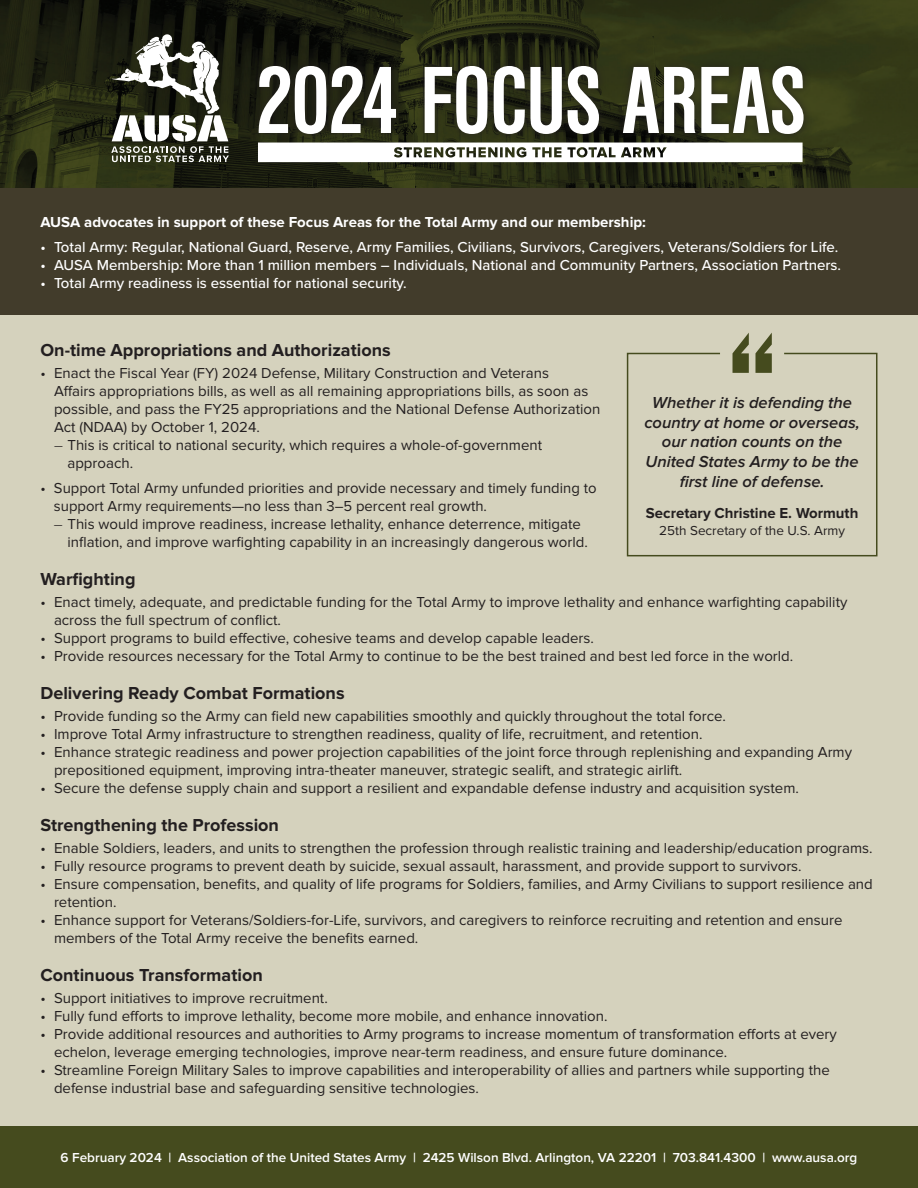
<style>
.page{position:relative;width:918px;height:1188px;background:#fff}
.page>*{position:absolute;margin:0;border:0;box-sizing:border-box;transform-origin:0 0}
.t1{font:700 condensed 99px "Nimbus Sans DOT";letter-spacing:-.015em;color:#fff}
.t2{font:700 18px "Proxima Nova";color:#231f20}
.t3{font:italic 600 16.5px/19.8px "Proxima Nova";color:#231f20;text-align:center}
.t4{font:15px/18px "Proxima Nova";color:#231f20}
.t5{font:500 15px "Proxima Nova";color:#fff}
.t6{font:700 15px "Proxima Nova";color:#fff}
.t7{font:700 15px "Proxima Nova";color:#231f20}
.t8{font:600 13.5px "Proxima Nova";color:#fff}
.t9{font:13.5px "Proxima Nova";color:#231f20}
.s1{font-weight:300}
</style>
<div class="page">
<div style="left:0;top:315px;width:918px;height:834px;background:#d5d2bd"></div>
<img style="left:0;top:0;width:918px;height:188px">
<div style="left:0;top:1126px;width:918px;height:62px;background:#454b1e"></div>
<div style="left:251px;top:58px;width:561px;height:84px;background:#231f20;opacity:.75"></div>
<svg style="left:111px;top:34px;width:118px;height:128px"></svg>
<div style="left:0;top:188px;width:918px;height:127px;background:#423c2b"></div>
<svg style="left:733px;top:333px;width:39px;height:19px"></svg>
<svg style="left:626px;top:352px;width:252px;height:205px"></svg>
<svg style="left:258px;top:143px;width:545px;height:19px"></svg>
<h1 class="t1" style="left:254px;top:47px;width:554px">2024 FOCUS AREAS</h1>
<p class="t6" style="left:40px;top:213px;width:607px">AUSA advocates in support of these Focus Areas for the Total Army and our membership:</p>
<p class="t5" style="left:40px;top:235px;width:799px">• Total Army: Regular, National Guard, Reserve, Army Families, Civilians, Survivors, Caregivers, Veterans/Soldiers for Life.</p>
<p class="t5" style="left:40px;top:253px;width:802px">• AUSA Membership: More than 1 million members – Individuals, National and Community Partners, Association Partners.</p>
<p class="t5" style="left:40px;top:271px;width:368px">• Total Army readiness is essential for national security.</p>
<p class="t2" style="left:40px;top:339px;width:352px">On-time Appropriations and Authorizations</p>
<p class="t4" style="left:54px;top:364px;width:548px;text-indent:-14px">• Enact the Fiscal Year (FY) 2024 Defense, Military Construction and Veterans<br>Affairs appropriations bills, as well as all remaining appropriations bills, as soon as possible, and pass the FY25 appropriations and the National Defense Authorization Act (NDAA) by October 1, 2024.</p>
<p class="t4" style="left:68px;top:436px;width:476px;text-indent:-14px"><span class="s1">–</span> This is critical to national security, which requires a whole-of-government approach.</p>
<p class="t4" style="left:54px;top:479px;width:544px;text-indent:-13px">• Support Total Army unfunded priorities and provide necessary and timely funding to support Army requirements—no less than 3–5 percent real growth.</p>
<p class="t4" style="left:67px;top:515px;width:522px;text-indent:-14px"><span class="s1">–</span> This would improve readiness, increase lethality, enhance deterrence, mitigate inflation, and improve warfighting capability in an increasingly dangerous world.</p>
<p class="t2" style="left:40px;top:568px;width:97px">Warfighting</p>
<p class="t4" style="left:54px;top:593px;width:795px;text-indent:-14px">• Enact timely, adequate, and predictable funding for the Total Army to improve lethality and enhance warfighting capability across the full spectrum of conflict.</p>
<p class="t4" style="left:40px;top:629px;width:555px">• Support programs to build effective, cohesive teams and develop capable leaders.</p>
<p class="t4" style="left:40px;top:647px;width:754px">• Provide resources necessary for the Total Army to continue to be the best trained and best led force in the world.</p>
<p class="t2" style="left:40px;top:682px;width:306px">Delivering Ready Combat Formations</p>
<p class="t4" style="left:40px;top:707px;width:687px">• Provide funding so the Army can field new capabilities smoothly and quickly throughout the total force.</p>
<p class="t4" style="left:40px;top:725px;width:663px">• Improve Total Army infrastructure to strengthen readiness, quality of life, recruitment, and retention.</p>
<p class="t4" style="left:54px;top:743px;width:800px;text-indent:-14px">• Enhance strategic readiness and power projection capabilities of the joint force through replenishing and expanding Army prepositioned equipment, improving intra-theater maneuver, strategic sealift, and strategic airlift.</p>
<p class="t4" style="left:40px;top:779px;width:760px">• Secure the defense supply chain and support a resilient and expandable defense industry and acquisition system.</p>
<p class="t2" style="left:40px;top:814px;width:240px">Strengthening the Profession</p>
<p class="t4" style="left:40px;top:839px;width:834px">• Enable Soldiers, leaders, and units to strengthen the profession through realistic training and leadership/education programs.</p>
<p class="t4" style="left:40px;top:857px;width:763px">• Fully resource programs to prevent death by suicide, sexual assault, harassment, and provide support to survivors.</p>
<p class="t4" style="left:54px;top:875px;width:820px;text-indent:-14px">• Ensure compensation, benefits, and quality of life programs for Soldiers, families, and Army Civilians to support resilience and retention.</p>
<p class="t4" style="left:54px;top:911px;width:790px;text-indent:-14px">• Enhance support for Veterans/Soldiers-for-Life, survivors, and caregivers to reinforce recruiting and retention and ensure members of the Total Army receive the benefits earned.</p>
<p class="t2" style="left:40px;top:965px;width:224px">Continuous Transformation</p>
<p class="t4" style="left:40px;top:990px;width:289px">• Support initiatives to improve recruitment.</p>
<p class="t4" style="left:40px;top:1008px;width:569px">• Fully fund efforts to improve lethality, become more mobile, and enhance innovation.</p>
<p class="t4" style="left:54px;top:1026px;width:784px;text-indent:-14px">• Provide additional resources and authorities to Army programs to increase momentum of transformation efforts at every echelon, leverage emerging technologies, improve near-term readiness, and ensure future dominance.</p>
<p class="t4" style="left:54px;top:1062px;width:777px;text-indent:-14px">• Streamline Foreign Military Sales to improve capabilities and interoperability of allies and partners while supporting the defense industrial base and safeguarding sensitive technologies.</p>
<p class="t3" style="left:644px;top:393px;width:217px">Whether it is defending the country at home or overseas, our nation counts on the<br>United States Army to be the first line of defense.</p>
<p class="t7" style="left:646px;top:505px;width:214px">Secretary Christine E. Wormuth</p>
<p class="t9" style="left:659px;top:522px;width:187px">25th Secretary of the U.S. Army</p>
<p class="t8" style="left:61px;top:1150px;width:798px">6 February 2024 | Association of the United States Army | 2425 Wilson Blvd. Arlington, VA 22201 | 703.841.4300 | www.ausa.org</p>
</div>
